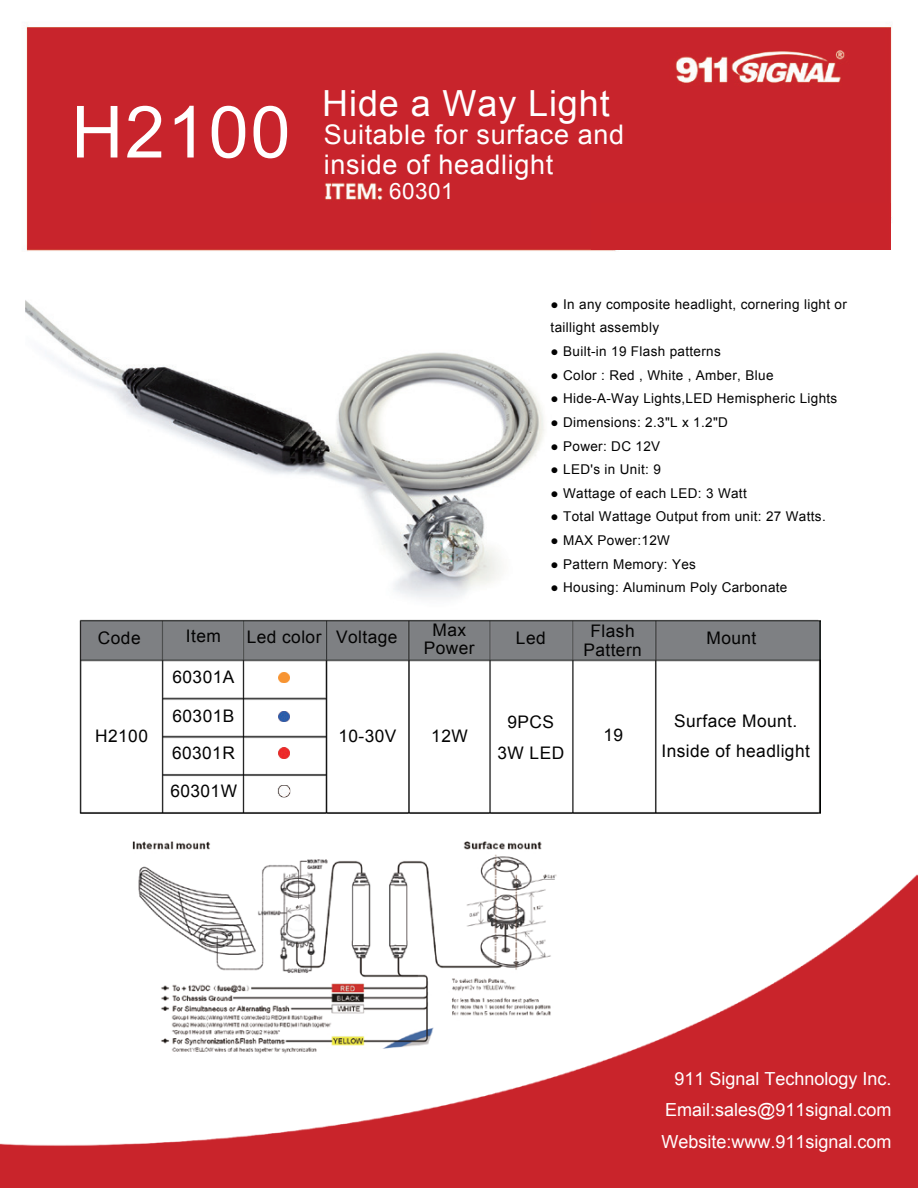
<style>
.page{position:relative;width:918px;height:1188px;background:#fff}
.page>*{position:absolute;margin:0;border:0;box-sizing:border-box;transform-origin:0 0}
.t1{font:72px "Arial";letter-spacing:.025em;color:#fff}
.t2{font:36px "Arial";letter-spacing:.025em;color:#fff}
.t3{font:27px/29.5px "Arial";letter-spacing:.025em;color:#fff}
.t4{font:22.5px "Arial";letter-spacing:.025em;color:#fff}
.t5{font:18px/31.5px "Arial";color:#fff;text-align:justify}
.t6{font:17.4px/37.3px "Arial";letter-spacing:.025em;color:#030303;text-align:center}
.t7{font:13.5px/23.7px "Arial";letter-spacing:.025em;color:#030303}
</style>
<div class="page">
<img style="left:24px;top:25px;width:868px;height:789px">
<img style="left:26px;top:286px;width:550px;height:350px">
<img style="left:132px;top:841px;width:410px;height:32px">
<img style="left:80px;top:619px;width:740px;height:194px">
<svg style="left:278px;top:672px;width:11px;height:11px"></svg>
<svg style="left:278px;top:711px;width:11px;height:10px"></svg>
<svg style="left:278px;top:748px;width:11px;height:11px"></svg>
<svg style="left:277px;top:785px;width:13px;height:12px"></svg>
<img style="left:0;top:873px;width:918px;height:315px">
<div style="left:591px;top:203px;width:300px;height:47px;background:#c9242b"></div>
<h1 class="t1" style="left:71px;top:85px;width:221px">H2100</h1>
<h2 class="t2" style="left:322px;top:80px;width:289px">Hide a Way Light</h2>
<h3 class="t3" style="left:324px;top:120px;width:302px">Suitable for surface and inside of headlight</h3>
<h3 class="t4" style="left:389px;top:176px;width:66px">60301</h3>
<p class="t7" style="left:551px;top:292px;width:298px">● In any composite headlight, cornering light or taillight assembly</p>
<p class="t7" style="left:551px;top:340px;width:172px">● Built-in 19 Flash patterns</p>
<p class="t7" style="left:551px;top:363px;width:224px">● Color : Red , White , Amber, Blue</p>
<p class="t7" style="left:551px;top:387px;width:288px">● Hide-A-Way Lights,LED Hemispheric Lights</p>
<p class="t7" style="left:551px;top:411px;width:179px">● Dimensions: 2.3"L x 1.2"D</p>
<p class="t7" style="left:551px;top:434px;width:111px">● Power: DC 12V</p>
<p class="t7" style="left:551px;top:458px;width:112px">● LED's in Unit: 9</p>
<p class="t7" style="left:551px;top:481px;width:198px">● Wattage of each LED: 3 Watt</p>
<p class="t7" style="left:551px;top:505px;width:277px">● Total Wattage Output from unit: 27 Watts.</p>
<p class="t7" style="left:551px;top:529px;width:121px">● MAX Power:12W</p>
<p class="t7" style="left:551px;top:552px;width:147px">● Pattern Memory: Yes</p>
<p class="t7" style="left:551px;top:576px;width:238px">● Housing: Aluminum Poly Carbonate</p>
<p class="t6" style="left:98px;top:619px;width:44px">Code</p>
<p class="t6" style="left:95px;top:717px;width:54px">H2100</p>
<p class="t6" style="left:247px;top:619px;width:152px">Led color Voltage</p>
<p class="t6" style="left:424px;top:621px;width:52px;line-height:18px">Max<br>Power</p>
<p class="t6" style="left:516px;top:620px;width:31px">Led</p>
<p class="t6" style="left:583px;top:621px;width:60px;line-height:18.9px">Flash<br>Pattern</p>
<p class="t6" style="left:186px;top:618px;width:37px">Item</p>
<p class="t6" style="left:707px;top:620px;width:51px">Mount</p>
<p class="t6" style="left:173px;top:658px;width:63px">60301A</p>
<p class="t6" style="left:170px;top:697px;width:68px;text-align:left">60301B<br>60301R<br>60301W</p>
<p class="t6" style="left:662px;top:706px;width:150px;line-height:30.3px">Surface Mount.<br>Inside of headlight</p>
<p class="t6" style="left:498px;top:707px;width:68px;line-height:30.3px">9PCS<br>3W LED</p>
<p class="t6" style="left:604px;top:717px;width:21px">19</p>
<p class="t6" style="left:338px;top:717px;width:60px">10-30V</p>
<p class="t6" style="left:431px;top:718px;width:38px">12W</p>
<h3 class="t5" style="left:661px;top:1063px;width:232px;text-indent:13px">911 Signal Technology Inc.<br>Email:sales@911signal.com Website:www.911signal.com</h3>
</div>
